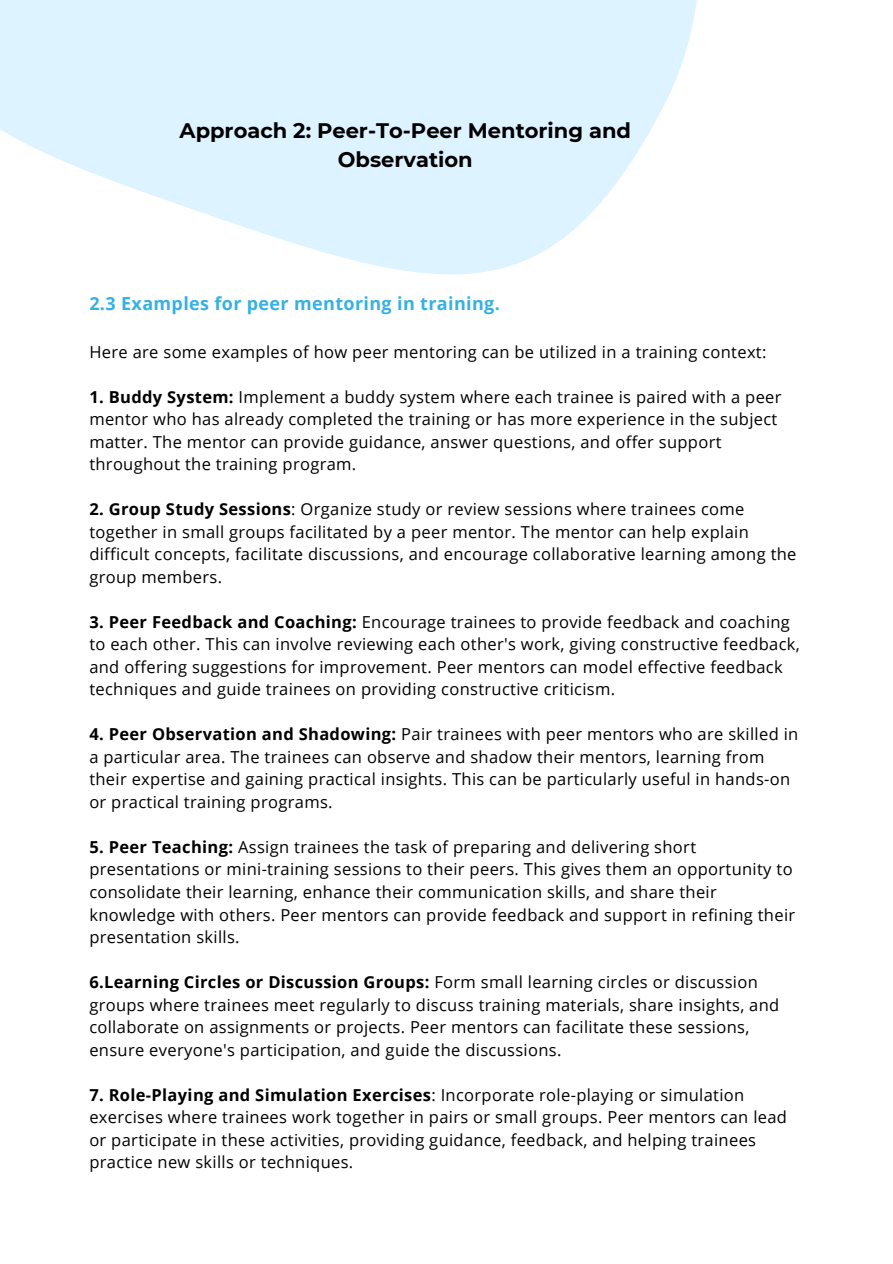
<style>
.page{position:relative;width:893px;height:1264px;background:#fff}
.page>*{position:absolute;margin:0;border:0;box-sizing:border-box;transform-origin:0 0}
.t1{font:700 21px "Montserrat";color:#000}
.t2{font:700 18px "Open Sans";letter-spacing:.02em;color:#35b1e3}
.t3{font:16.5px/22.5px "Open Sans";letter-spacing:.02em;color:#000}
.s1{font-weight:700}
</style>
<div class="page">
<svg style="left:0;top:0;width:697px;height:275px;fill:#ddf3ff"></svg>
<p class="t1" style="left:179px;top:117px;width:453px">Approach 2: Peer-To-Peer Mentoring and</p>
<p class="t1" style="left:338px;top:147px;width:136px">Observation</p>
<p class="t2" style="left:89px;top:291px;width:412px">2.3 Examples for peer mentoring in training.</p>
<p class="t3" style="left:89px;top:340px;width:678px">Here are some examples of how peer mentoring can be utilized in a training context:</p>
<p class="t3" style="left:89px;top:385px;width:693px"><span class="s1">1. Buddy System:</span> Implement a buddy system where each trainee is paired with a peer mentor who has already completed the training or has more experience in the subject matter. The mentor can provide guidance, answer questions, and offer support throughout the training program.</p>
<p class="t3" style="left:89px;top:497px;width:708px"><span class="s1">2. Group Study Sessions</span>: Organize study or review sessions where trainees come together in small groups facilitated by a peer mentor. The mentor can help explain difficult concepts, facilitate discussions, and encourage collaborative learning among the group members.</p>
<p class="t3" style="left:89px;top:610px;width:712px"><span class="s1">3. Peer Feedback and Coaching:</span> Encourage trainees to provide feedback and coaching to each other. This can involve reviewing each other's work, giving constructive feedback, and offering suggestions for improvement. Peer mentors can model effective feedback techniques and guide trainees on providing constructive criticism.</p>
<p class="t3" style="left:89px;top:722px;width:710px"><span class="s1">4. Peer Observation and Shadowing:</span> Pair trainees with peer mentors who are skilled in a particular area. The trainees can observe and shadow their mentors, learning from their expertise and gaining practical insights. This can be particularly useful in hands-on or practical training programs.</p>
<p class="t3" style="left:89px;top:835px;width:707px"><span class="s1">5. Peer Teaching:</span> Assign trainees the task of preparing and delivering short presentations or mini-training sessions to their peers. This gives them an opportunity to consolidate their learning, enhance their communication skills, and share their knowledge with others. Peer mentors can provide feedback and support in refining their presentation skills.</p>
<p class="t3" style="left:89px;top:970px;width:691px"><span class="s1">6.Learning Circles or Discussion Groups:</span> Form small learning circles or discussion groups where trainees meet regularly to discuss training materials, share insights, and collaborate on assignments or projects. Peer mentors can facilitate these sessions, ensure everyone's participation, and guide the discussions.</p>
<p class="t3" style="left:89px;top:1082px;width:699px"><span class="s1">7. Role-Playing and Simulation Exercises</span>: Incorporate role-playing or simulation exercises where trainees work together in pairs or small groups. Peer mentors can lead or participate in these activities, providing guidance, feedback, and helping trainees practice new skills or techniques.</p>
</div>
